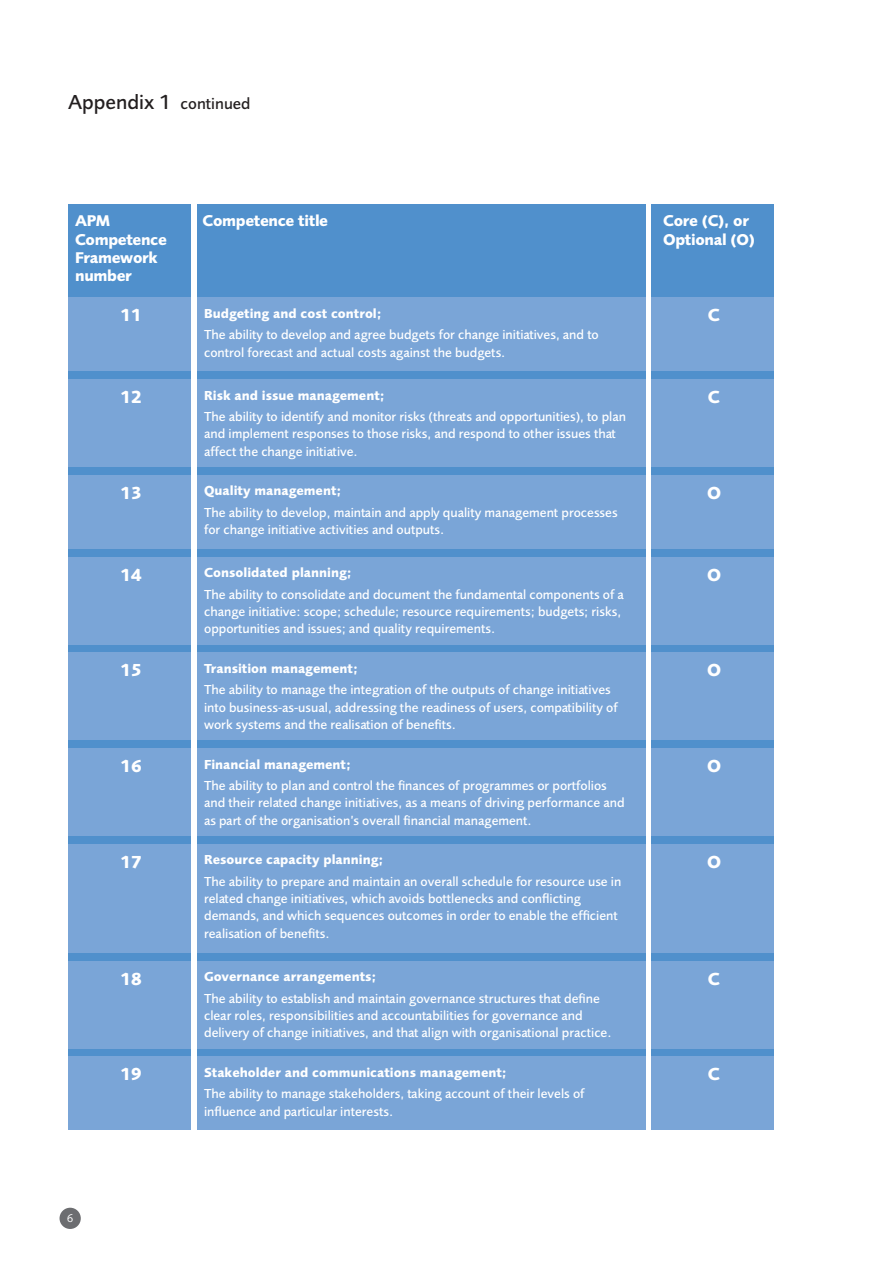
<style>
.page{position:relative;width:893px;height:1263px;background:#fff}
.page>*{position:absolute;margin:0;border:0;box-sizing:border-box;transform-origin:0 0}
.t1{font:500 21px "Foundry Sans";color:#231f20}
.t2{font:700 18px "Foundry Sans";letter-spacing:-.02em;color:#fff}
.t3{font:700 16.2px/18.5px "Foundry Sans";letter-spacing:-.02em;color:#fff}
.t4{font:500 13.5px/17.2px "Foundry Sans";color:#fff}
.t5{font:700 13.5px "Foundry Sans";color:#fff}
.t6{font:12px "Foundry Sans";color:#fff}
.s1{font-size:16.5px}
</style>
<div class="page">
<div style="left:60px;top:1208px;width:21px;height:21px;background:#6c6d70;border-radius:50%"></div>
<div style="left:68px;top:204px;width:122px;height:914px;background:#5090cc"></div>
<div style="left:197px;top:204px;width:448px;height:914px;background:#5090cc"></div>
<div style="left:651px;top:204px;width:123px;height:914px;background:#5090cc"></div>
<div style="left:68px;top:298px;width:122px;height:73px;background:#7aa5d7"></div>
<div style="left:197px;top:298px;width:448px;height:73px;background:#7aa5d7"></div>
<div style="left:651px;top:298px;width:123px;height:73px;background:#7aa5d7"></div>
<div style="left:68px;top:475px;width:122px;height:74px;background:#7aa5d7"></div>
<div style="left:197px;top:475px;width:448px;height:74px;background:#7aa5d7"></div>
<div style="left:651px;top:475px;width:123px;height:74px;background:#7aa5d7"></div>
<div style="left:68px;top:1057px;width:122px;height:73px;background:#7aa5d7"></div>
<div style="left:197px;top:1057px;width:448px;height:73px;background:#7aa5d7"></div>
<div style="left:651px;top:1057px;width:123px;height:73px;background:#7aa5d7"></div>
<div style="left:651px;top:557px;width:123px;height:87px;background:#7aa5d7"></div>
<div style="left:68px;top:557px;width:122px;height:87px;background:#7aa5d7"></div>
<div style="left:197px;top:557px;width:448px;height:87px;background:#7aa5d7"></div>
<div style="left:651px;top:653px;width:123px;height:87px;background:#7aa5d7"></div>
<div style="left:68px;top:653px;width:122px;height:87px;background:#7aa5d7"></div>
<div style="left:197px;top:653px;width:448px;height:87px;background:#7aa5d7"></div>
<div style="left:651px;top:748px;width:123px;height:88px;background:#7aa5d7"></div>
<div style="left:68px;top:748px;width:122px;height:88px;background:#7aa5d7"></div>
<div style="left:197px;top:748px;width:448px;height:88px;background:#7aa5d7"></div>
<div style="left:651px;top:961px;width:123px;height:87px;background:#7aa5d7"></div>
<div style="left:68px;top:961px;width:122px;height:87px;background:#7aa5d7"></div>
<div style="left:197px;top:961px;width:448px;height:87px;background:#7aa5d7"></div>
<div style="left:651px;top:844px;width:123px;height:108px;background:#7aa5d7"></div>
<div style="left:68px;top:844px;width:122px;height:108px;background:#7aa5d7"></div>
<div style="left:197px;top:844px;width:448px;height:108px;background:#7aa5d7"></div>
<div style="left:68px;top:379px;width:122px;height:88px;background:#7aa5d7"></div>
<div style="left:197px;top:379px;width:448px;height:88px;background:#7aa5d7"></div>
<div style="left:651px;top:379px;width:123px;height:88px;background:#7aa5d7"></div>
<h1 class="t1" style="left:68px;top:90px;width:184px">Appendix 1 <span class="s1">continued</span></h1>
<p class="t3" style="left:75px;top:211px;width:36px">APM</p>
<p class="t3" style="left:203px;top:211px;width:127px">Competence title</p>
<p class="t3" style="left:663px;top:211px;width:87px">Core (C), or</p>
<p class="t3" style="left:75px;top:230px;width:93px">Competence</p>
<p class="t3" style="left:663px;top:230px;width:93px">Optional (O)</p>
<p class="t3" style="left:75px;top:248px;width:84px">Framework number</p>
<h2 class="t2" style="left:120px;top:305px;width:24px">11</h2>
<p class="t5" style="left:204px;top:305px;width:179px">Budgeting and cost control;</p>
<p class="t4" style="left:204px;top:326px;width:396px">The ability to develop and agree budgets for change initiatives, and to control forecast and actual costs against the budgets.</p>
<h2 class="t2" style="left:708px;top:305px;width:14px">C</h2>
<p class="t6" style="left:67px;top:1211px;width:8px">6</p>
<h2 class="t2" style="left:120px;top:386px;width:24px">12</h2>
<p class="t5" style="left:204px;top:387px;width:182px">Risk and issue management;</p>
<p class="t4" style="left:204px;top:408px;width:423px">The ability to identify and monitor risks (threats and opportunities), to plan and implement responses to those risks, and respond to other issues that affect the change initiative.</p>
<h2 class="t2" style="left:120px;top:482px;width:24px">13</h2>
<p class="t5" style="left:204px;top:483px;width:139px">Quality management;</p>
<p class="t4" style="left:204px;top:504px;width:415px">The ability to develop, maintain and apply quality management processes for change initiative activities and outputs.</p>
<h2 class="t2" style="left:120px;top:564px;width:24px">14</h2>
<p class="t5" style="left:204px;top:565px;width:149px">Consolidated planning;</p>
<p class="t4" style="left:204px;top:585px;width:421px">The ability to consolidate and document the fundamental components of a change initiative: scope; schedule; resource requirements; budgets; risks, opportunities and issues; and quality requirements.</p>
<h2 class="t2" style="left:120px;top:660px;width:24px">15</h2>
<p class="t5" style="left:204px;top:660px;width:155px">Transition management;</p>
<p class="t4" style="left:204px;top:681px;width:415px">The ability to manage the integration of the outputs of change initiatives into business-as-usual, addressing the readiness of users, compatibility of work systems and the realisation of benefits.</p>
<h2 class="t2" style="left:120px;top:755px;width:24px">16</h2>
<p class="t5" style="left:204px;top:756px;width:148px">Financial management;</p>
<p class="t4" style="left:204px;top:777px;width:422px">The ability to plan and control the finances of programmes or portfolios and their related change initiatives, as a means of driving performance and as part of the organisation’s overall financial management.</p>
<h2 class="t2" style="left:120px;top:851px;width:24px">17</h2>
<p class="t5" style="left:204px;top:852px;width:181px">Resource capacity planning;</p>
<p class="t4" style="left:204px;top:872px;width:419px">The ability to prepare and maintain an overall schedule for resource use in related change initiatives, which avoids bottlenecks and conflicting demands, and which sequences outcomes in order to enable the efficient realisation of benefits.</p>
<h2 class="t2" style="left:120px;top:968px;width:24px">18</h2>
<p class="t5" style="left:204px;top:969px;width:174px">Governance arrangements;</p>
<p class="t4" style="left:204px;top:989px;width:409px">The ability to establish and maintain governance structures that define clear roles, responsibilities and accountabilities for governance and delivery of change initiatives, and that align with organisational practice.</p>
<h2 class="t2" style="left:120px;top:1064px;width:24px">19</h2>
<p class="t5" style="left:204px;top:1064px;width:304px">Stakeholder and communications management;</p>
<p class="t4" style="left:204px;top:1085px;width:382px">The ability to manage stakeholders, taking account of their levels of influence and particular interests.</p>
<h2 class="t2" style="left:708px;top:386px;width:14px">C</h2>
<h2 class="t2" style="left:707px;top:482px;width:16px">O</h2>
<h2 class="t2" style="left:707px;top:564px;width:16px">O</h2>
<h2 class="t2" style="left:707px;top:660px;width:16px">O</h2>
<h2 class="t2" style="left:707px;top:755px;width:16px">O</h2>
<h2 class="t2" style="left:707px;top:851px;width:16px">O</h2>
<h2 class="t2" style="left:708px;top:968px;width:14px">C</h2>
<h2 class="t2" style="left:708px;top:1064px;width:14px">C</h2>
</div>
